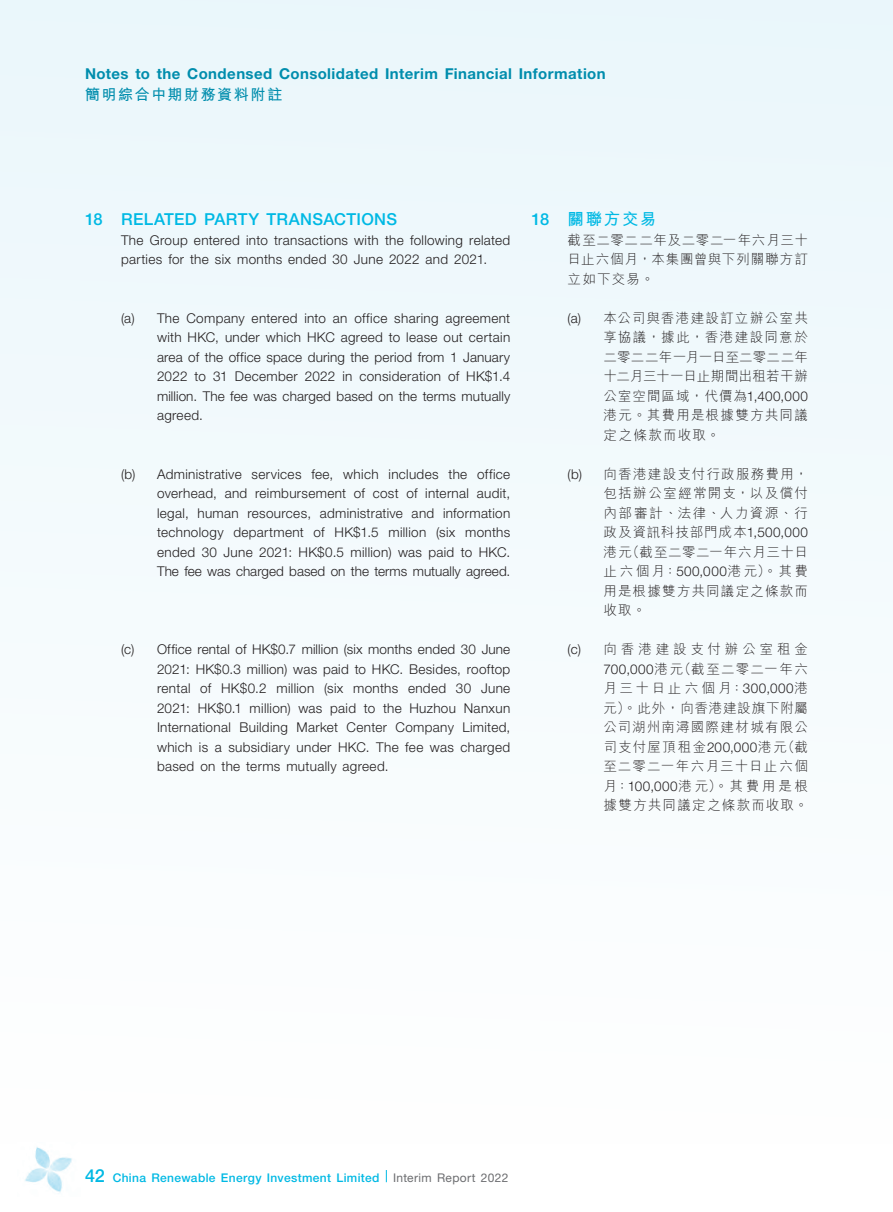
<style>
.page{position:relative;width:893px;height:1212px;background:#fff}
.page>*{position:absolute;margin:0;border:0;box-sizing:border-box;transform-origin:0 0}
._03_H1{font:500 16.5px "Helvetica Neue LT Std";letter-spacing:.015em;color:#00b9e4}
._03_H1-2{font:700 16.5px "M Hei HK";letter-spacing:.1em;color:#00b9e4}
.t1{font:700 15px "Helvetica Neue LT Std";letter-spacing:.03em;color:#008dad}
.t2{font:700 15px "M Hei HK";letter-spacing:.11em;color:#008dad}
._12___P2{font:300 13.5px/19.5px "Helvetica Neue LT Std";letter-spacing:.015em;color:#231f20;text-align:justify}
._01_Body_Text{font:300 13.5px/19.5px "M Hei HK";letter-spacing:.075em;color:#231f20;text-align:justify}
.t3{font:500 12px "Helvetica Neue LT Std";letter-spacing:.03em;color:#00b9e4}
.s1{font-family:"Helvetica Neue LT Std";font-weight:500}
.s2{font-family:"Helvetica Neue LT Std"}
.s3{font-size:18px}
.s4{font-weight:400;color:#6c6d70}
</style>
<div class="page">
<div style="left:0;top:0;width:893px;height:1144px;background:#f4fafd"></div>
<svg style="left:386px;top:1170px;width:1px;height:12px"></svg>
<img style="left:18px;top:1142px;width:62px;height:51px">
<p class="t1" style="left:85px;top:64px;width:522px">Notes to the Condensed Consolidated Interim Financial Information</p>
<p class="t2" style="left:85px;top:84px;width:199px">簡明綜合中期財務資料附註</p>
<p class="_03_H1" style="left:85px;top:209px;width:314px">18 RELATED PARTY TRANSACTIONS</p>
<p class="_12___P2" style="left:121px;top:230px;width:391px">The Group entered into transactions with the following related parties for the six months ended 30 June 2022 and 2021.</p>
<p class="_12___P2" style="left:157px;top:308px;width:355px;text-indent:-36px">(a) The Company entered into an office sharing agreement with HKC, under which HKC agreed to lease out certain area of the office space during the period from 1 January 2022 to 31 December 2022 in consideration of HK$1.4 million. The fee was charged based on the terms mutually agreed.</p>
<p class="_12___P2" style="left:157px;top:464px;width:355px;text-indent:-36px">(b) Administrative services fee, which includes the office overhead, and reimbursement of cost of internal audit, legal, human resources, administrative and information technology department of HK$1.5 million (six months ended 30 June 2021: HK$0.5 million) was paid to HKC.<br>The fee was charged based on the terms mutually agreed.</p>
<p class="_12___P2" style="left:157px;top:639px;width:355px;text-indent:-36px">(c) Office rental of HK$0.7 million (six months ended 30 June 2021: HK$0.3 million) was paid to HKC. Besides, rooftop rental of HK$0.2 million (six months ended 30 June 2021: HK$0.1 million) was paid to the Huzhou Nanxun International Building Market Center Company Limited, which is a subsidiary under HKC. The fee was charged based on the terms mutually agreed.</p>
<p class="_03_H1-2" style="left:531px;top:207px;width:127px"><span class="s1">18</span> 關聯方交易</p>
<p class="_01_Body_Text" style="left:567px;top:230px;width:242px">截至二零二二年及二零二一年六月三十日止六個月，本集團曾與下列關聯方訂立如下交易。</p>
<p class="_01_Body_Text" style="left:603px;top:308px;width:206px;text-indent:-36px"><span class="s2">(a)</span> 本公司與香港建設訂立辦公室共享協議，據此，香港建設同意於二零二二年一月一日至二零二二年十二月三十一日止期間出租若干辦公室空間區域，代價為<span class="s2">1,400,000</span>港元。其費用是根據雙方共同議定之條款而收取。</p>
<p class="_01_Body_Text" style="left:603px;top:464px;width:206px;text-indent:-36px"><span class="s2">(b)</span> 向香港建設支付行政服務費用，包括辦公室經常開支，以及償付內部審計、法律、人力資源、行政及資訊科技部門成本<span class="s2">1,500,000</span>港元（截至二零二一年六月三十日止六個月：<span class="s2">500,000</span>港元）。其費用是根據雙方共同議定之條款而收取。</p>
<p class="_01_Body_Text" style="left:603px;top:639px;width:206px;text-indent:-36px"><span class="s2">(c)</span> 向香港建設支付辦公室租金<span class="s2">700,000</span>港元（截至二零二一年六月三十日止六個月：<span class="s2">300,000</span>港元）。此外，向香港建設旗下附屬公司湖州南潯國際建材城有限公司支付屋頂租金<span class="s2">200,000</span>港元（截至二零二一年六月三十日止六個月：<span class="s2">100,000</span>港元）。其費用是根據雙方共同議定之條款而收取。</p>
<p class="t3" style="left:85px;top:1170px;width:425px"><span class="s3">42</span> China Renewable Energy Investment Limited <span class="s4">Interim Report 2022</span></p>
</div>
